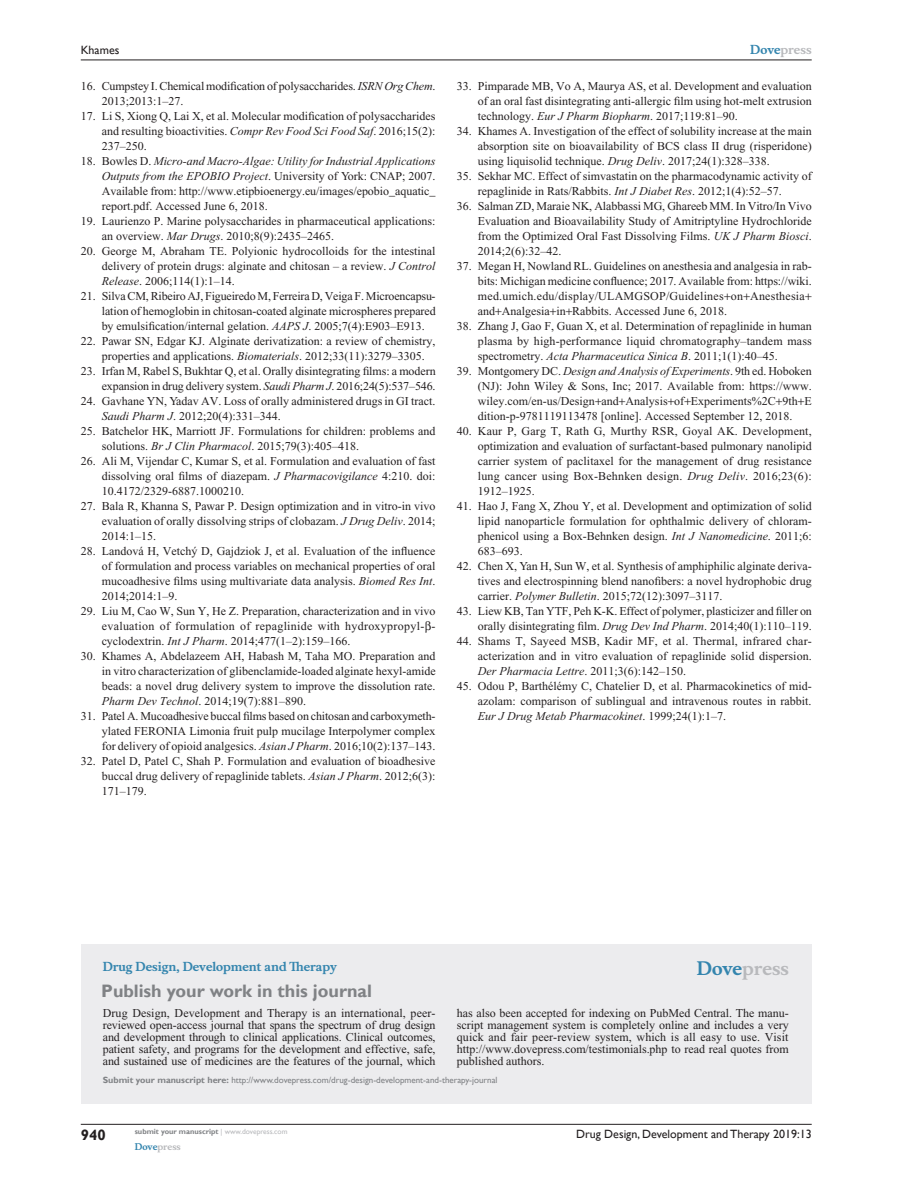
<style>
.page{position:relative;width:918px;height:1188px;background:#fff}
.page>*{position:absolute;margin:0;border:0;box-sizing:border-box;transform-origin:0 0}
.t1{font:700 18px "Gill Sans";color:#808285}
.t2{font:700 18px "Musee";color:#b8b9bc}
.t3{font:700 15px "Gill Sans";color:#231f20}
.RefNL2{font:12px/15px "Times New Roman";color:#231f20;text-align:justify}
.t4{font:12px "Gill Sans";color:#231f20}
.t5{font:700 12px "Musee";color:#3485ae}
.t6{font:700 12px "Musee";color:#b8b9bc}
.t7{font:9px "Gill Sans";color:#808285}
.t8{font:700 9px "Musee";color:#b8b9bc}
.t9{font:700 7.5px "Gill Sans";color:#808285}
.s1{font-style:italic}
.s2{color:#3485ae}
.s3{font-weight:700}
.s4{font-weight:400;color:#b8b9bc}
</style>
<div class="page">
<div style="left:81px;top:944px;width:731px;height:159px;background:#ececee"></div>
<hr style="left:81px;top:1124px;width:731px;height:1px;background:#231f20">
<hr style="left:81px;top:60px;width:731px;height:1px;background:#231f20">
<p class="t4" style="left:81px;top:43px;width:40px">Khames</p>
<p class="RefNL2" style="left:102px;top:79px;width:335px;text-indent:-21px">16. Cumpstey I. Chemical modification of polysaccharides. <span class="s1">ISRN Org Chem</span>.<br>2013;2013:1–27.</p>
<p class="RefNL2" style="left:102px;top:109px;width:335px;text-indent:-21px">17. Li S, Xiong Q, Lai X, et al. Molecular modification of polysaccharides and resulting bioactivities. <span class="s1">Compr Rev Food Sci Food Saf</span>. 2016;15(2):<br>237–250.</p>
<p class="RefNL2" style="left:102px;top:154px;width:335px;text-indent:-21px">18. Bowles D. <span class="s1">Micro-and Macro-Algae: Utility for Industrial Applications Outputs from the EPOBIO Project</span>. University of York: CNAP; 2007.<br>Available from: http://www.etipbioenergy.eu/images/epobio_aquatic_ report.pdf. Accessed June 6, 2018.</p>
<p class="RefNL2" style="left:102px;top:214px;width:335px;text-indent:-21px">19. Laurienzo P. Marine polysaccharides in pharmaceutical applications: an overview. <span class="s1">Mar Drugs</span>. 2010;8(9):2435–2465.</p>
<p class="RefNL2" style="left:102px;top:244px;width:335px;text-indent:-21px">20. George M, Abraham TE. Polyionic hydrocolloids for the intestinal delivery of protein drugs: alginate and chitosan – a review. <span class="s1">J Control Release</span>. 2006;114(1):1–14.</p>
<p class="RefNL2" style="left:102px;top:289px;width:336px;text-indent:-21px">21. Silva CM, Ribeiro AJ, Figueiredo M, Ferreira D, Veiga F. Microencapsu&shy;lation of hemoglobin in chitosan-coated alginate microspheres prepared by emulsification/internal gelation. <span class="s1">AAPS J</span>. 2005;7(4):E903–E913.</p>
<p class="RefNL2" style="left:102px;top:334px;width:335px;text-indent:-21px">22. Pawar SN, Edgar KJ. Alginate derivatization: a review of chemistry, properties and applications. <span class="s1">Biomaterials</span>. 2012;33(11):3279–3305.</p>
<p class="RefNL2" style="left:81px;top:364px;width:356px;text-align:right">23. Irfan M, Rabel S, Bukhtar Q, et al. Orally disintegrating films: a modern expansion in drug delivery system. <span class="s1">Saudi Pharm J</span>. 2016;24(5):537–546.</p>
<p class="RefNL2" style="left:102px;top:394px;width:335px;text-indent:-21px">24. Gavhane YN, Yadav AV. Loss of orally administered drugs in GI tract.<br><span class="s1">Saudi Pharm J</span>. 2012;20(4):331–344.</p>
<p class="RefNL2" style="left:102px;top:424px;width:335px;text-indent:-21px">25. Batchelor HK, Marriott JF. Formulations for children: problems and solutions. <span class="s1">Br J Clin Pharmacol</span>. 2015;79(3):405–418.</p>
<p class="RefNL2" style="left:102px;top:454px;width:335px;text-indent:-21px">26. Ali M, Vijendar C, Kumar S, et al. Formulation and evaluation of fast dissolving oral films of diazepam. <span class="s1">J Pharmacovigilance</span> 4:210. doi:<br>10.4172/2329-6887.1000210.</p>
<p class="RefNL2" style="left:102px;top:499px;width:335px;text-indent:-21px">27. Bala R, Khanna S, Pawar P. Design optimization and in vitro-in vivo evaluation of orally dissolving strips of clobazam. <span class="s1">J Drug Deliv</span>. 2014; 2014:1–15.</p>
<p class="RefNL2" style="left:102px;top:544px;width:335px;text-indent:-21px">28. Landová H, Vetchý D, Gajdziok J, et al. Evaluation of the influence of formulation and process variables on mechanical properties of oral mucoadhesive films using multivariate data analysis. <span class="s1">Biomed Res Int</span>.<br>2014;2014:1–9.</p>
<p class="RefNL2" style="left:102px;top:604px;width:335px;text-indent:-21px">29. Liu M, Cao W, Sun Y, He Z. Preparation, characterization and in vivo evaluation of formulation of repaglinide with hydroxypropyl- - cyclodextrin. <span class="s1">Int J Pharm</span>. 2014;477(1–2):159–166.</p>
<p class="RefNL2" style="left:102px;top:649px;width:336px;text-indent:-21px">30. Khames A, Abdelazeem AH, Habash M, Taha MO. Preparation and in vitro characterization of glibenclamide-loaded alginate hexyl-amide beads: a novel drug delivery system to improve the dissolution rate.<br><span class="s1">Pharm Dev Technol</span>. 2014;19(7):881–890.</p>
<p class="RefNL2" style="left:102px;top:709px;width:335px;text-indent:-21px">31. Patel A. Mucoadhesive buccal films based on chitosan and carboxymeth&shy;ylated FERONIA Limonia fruit pulp mucilage Interpolymer complex for delivery of opioid analgesics. <span class="s1">Asian J Pharm</span>. 2016;10(2):137–143.</p>
<p class="RefNL2" style="left:102px;top:754px;width:335px;text-indent:-21px">32. Patel D, Patel C, Shah P. Formulation and evaluation of bioadhesive buccal drug delivery of repaglinide tablets. <span class="s1">Asian J Pharm</span>. 2012;6(3):<br>171–179.</p>
<p class="t6" style="left:750px;top:43px;width:63px"><span class="s2">Dove</span>press</p>
<p class="RefNL2" style="left:478px;top:79px;width:335px;text-indent:-21px">33. Pimparade MB, Vo A, Maurya AS, et al. Development and evaluation of an oral fast disintegrating anti-allergic film using hot-melt extrusion technology. <span class="s1">Eur J Pharm Biopharm</span>. 2017;119:81–90.</p>
<p class="RefNL2" style="left:478px;top:124px;width:335px;text-indent:-21px">34. Khames A. Investigation of the effect of solubility increase at the main absorption site on bioavailability of BCS class II drug (risperidone) using liquisolid technique. <span class="s1">Drug Deliv</span>. 2017;24(1):328–338.</p>
<p class="RefNL2" style="left:478px;top:169px;width:335px;text-indent:-21px">35. Sekhar MC. Effect of simvastatin on the pharmacodynamic activity of repaglinide in Rats/Rabbits. <span class="s1">Int J Diabet Res</span>. 2012;1(4):52–57.</p>
<p class="RefNL2" style="left:478px;top:199px;width:335px;text-indent:-21px">36. Salman ZD, Maraie NK, Alabbassi MG, Ghareeb MM. In Vitro/In Vivo Evaluation and Bioavailability Study of Amitriptyline Hydrochloride from the Optimized Oral Fast Dissolving Films. <span class="s1">UK J Pharm Biosci</span>.<br>2014;2(6):32–42.</p>
<p class="RefNL2" style="left:478px;top:259px;width:335px;text-align:left;text-indent:-21px">37. Megan H, Nowland RL. Guidelines on anesthesia and analgesia in rab&shy;bits: Michigan medicine confluence; 2017. Available from: https://wiki. med.umich.edu/display/ULAMGSOP/Guidelines on Anesthesia and Analgesia in Rabbits. Accessed June 6, 2018.</p>
<p class="RefNL2" style="left:478px;top:319px;width:335px;text-indent:-21px">38. Zhang J, Gao F, Guan X, et al. Determination of repaglinide in human plasma by high-performance liquid chromatography–tandem mass spectrometry. <span class="s1">Acta Pharmaceutica Sinica B</span>. 2011;1(1):40–45.</p>
<p class="RefNL2" style="left:478px;top:364px;width:335px;text-indent:-21px">39. Montgomery DC. <span class="s1">Design and Analysis of Experiments</span>. 9th ed. Hoboken (NJ): John Wiley &amp; Sons, Inc; 2017. Available from: https://www. wiley.com/en-us/Design and Analysis of Experiments%2C 9th E dition-p-9781119113478 [online]. Accessed September 12, 2018.</p>
<p class="RefNL2" style="left:478px;top:424px;width:335px;text-indent:-21px">40. Kaur P, Garg T, Rath G, Murthy RSR, Goyal AK. Development, optimization and evaluation of surfactant-based pulmonary nanolipid carrier system of paclitaxel for the management of drug resistance lung cancer using Box-Behnken design. <span class="s1">Drug Deliv</span>. 2016;23(6):<br>1912–1925.</p>
<p class="RefNL2" style="left:478px;top:499px;width:335px;text-indent:-21px">41. Hao J, Fang X, Zhou Y, et al. Development and optimization of solid lipid nanoparticle formulation for ophthalmic delivery of chloram&shy;phenicol using a Box-Behnken design. <span class="s1">Int J Nanomedicine</span>. 2011;6:<br>683–693.</p>
<p class="RefNL2" style="left:478px;top:559px;width:335px;text-indent:-21px">42. Chen X, Yan H, Sun W, et al. Synthesis of amphiphilic alginate deriva&shy;tives and electrospinning blend nanofibers: a novel hydrophobic drug carrier. <span class="s1">Polymer Bulletin</span>. 2015;72(12):3097–3117.</p>
<p class="RefNL2" style="left:457px;top:604px;width:357px;text-align:right">43. Liew KB, Tan YTF, Peh K-K. Effect of polymer, plasticizer and filler on orally disintegrating film. <span class="s1">Drug Dev Ind Pharm</span>. 2014;40(1):110–119.</p>
<p class="RefNL2" style="left:478px;top:634px;width:335px;text-indent:-21px">44. Shams T, Sayeed MSB, Kadir MF, et al. Thermal, infrared char&shy;acterization and in vitro evaluation of repaglinide solid dispersion.<br><span class="s1">Der Pharmacia Lettre</span>. 2011;3(6):142–150.</p>
<p class="RefNL2" style="left:478px;top:679px;width:335px;text-indent:-21px">45. Odou P, Barthélémy C, Chatelier D, et al. Pharmacokinetics of mid&shy;azolam: comparison of sublingual and intravenous routes in rabbit.<br><span class="s1">Eur J Drug Metab Pharmacokinet</span>. 1999;24(1):1–7.</p>
<p class="t5" style="left:103px;top:959px;width:236px">Drug Design, Development and Therapy</p>
<h1 class="t1" style="left:101px;top:980px;width:272px">Publish your work in this journal</h1>
<h1 class="t2" style="left:697px;top:958px;width:94px"><span class="s2">Dove</span>press</h1>
<p class="RefNL2" style="left:103px;top:1007px;width:334px;line-height:12px">Drug Design, Development and Therapy is an international, peer&shy;reviewed open-access journal that spans the spectrum of drug design and development through to clinical applications. Clinical outcomes, patient safety, and programs for the development and effective, safe, and sustained use of medicines are the features of the journal, which</p>
<p class="RefNL2" style="left:457px;top:1007px;width:333px;line-height:12px">has also been accepted for indexing on PubMed Central. The manu&shy;script management system is completely online and includes a very quick and fair peer-review system, which is all easy to use. Visit http://www.dovepress.com/testimonials.php to read real quotes from published authors.</p>
<p class="t7" style="left:103px;top:1075px;width:396px"><span class="s3">Submit your manuscript here:</span> http://www.dovepress.com/drug-design-development-and-therapy-journal</p>
<p class="t3" style="left:81px;top:1126px;width:26px">940</p>
<p class="t9" style="left:135px;top:1127px;width:154px">submit your manuscript <span class="s4">| www.dovepress.com</span></p>
<p class="t8" style="left:135px;top:1141px;width:48px"><span class="s2">Dove</span>press</p>
<p class="t4" style="left:576px;top:1127px;width:237px">Drug Design, Development and Therapy 2019:13</p>
</div>
